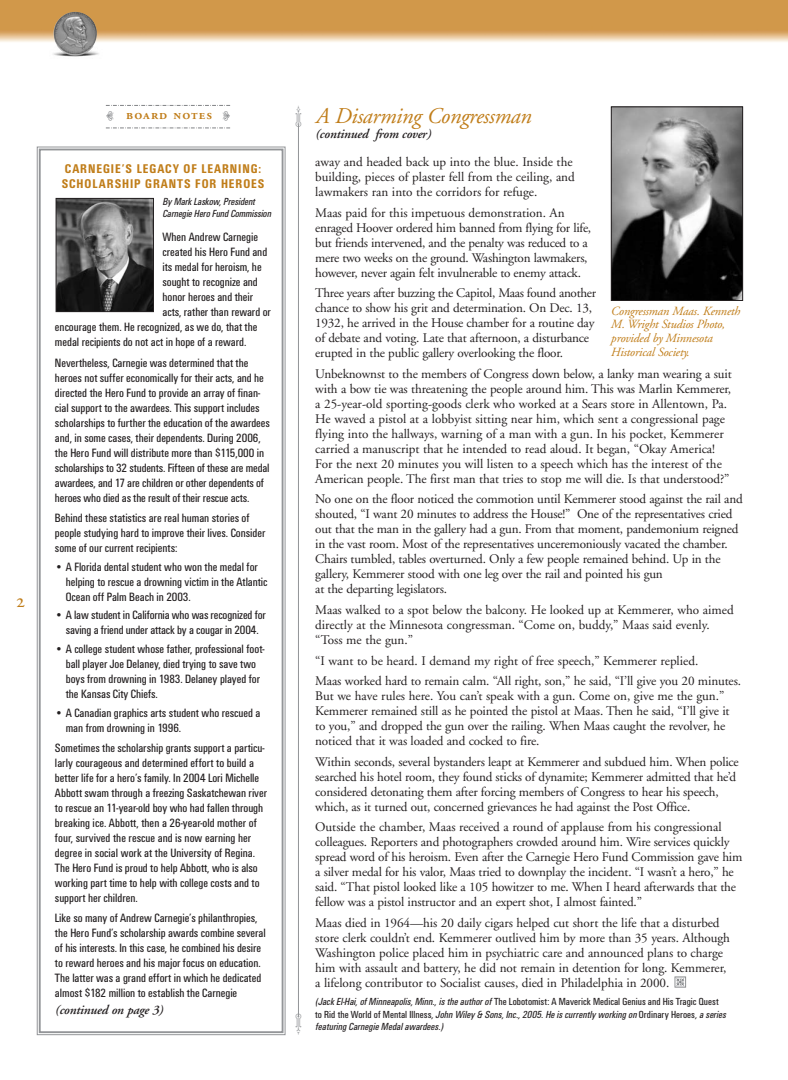
<style>
.page{position:relative;width:788px;height:1080px;background:#fff}
.page>*{position:absolute;margin:0;border:0;box-sizing:border-box;transform-origin:0 0}
.t1{font:italic 22.5px "Adobe Garamond";letter-spacing:-.015em;color:#c07d19}
.t2{font:20px "Adobe Garamond Exp";color:#c07d19}
.t3{font:600 13.75px "Adobe Garamond Exp";letter-spacing:.08em;color:#c07d19}
.t4{font:13.12px/15px "Adobe Garamond";letter-spacing:-.015em;color:#231f20}
.t5{font:700 13.12px/15px "Unitus Condensed";letter-spacing:.07em;color:#c07d19}
.t6{font:italic 600 13.12px "Adobe Garamond";letter-spacing:-.015em;color:#231f20}
.t7{font:12.5px/15px "Unitus Condensed";letter-spacing:-.005em;color:#231f20}
.t8{font:italic 12.5px/13.8px "Adobe Garamond";letter-spacing:-.015em;color:#c07d19}
.t9{font:italic 10.62px/12.5px "Unitus Condensed";color:#231f20}
.s1{font-style:normal}
</style>
<div class="page">
<img style="left:0;top:0;width:788px;height:57px">
<img style="left:49px;top:11px;width:58px;height:16px">
<div style="left:37px;top:147px;width:248px;height:888px;border:1px solid #939598"></div>
<div style="left:39px;top:149px;width:244px;height:884px;border:2px solid #939598"></div>
<svg style="left:106px;top:128px;width:124px;height:1px"></svg>
<img style="left:613px;top:109px;width:127px;height:190px">
<div style="left:611px;top:107px;width:131px;height:194px;border:1px solid #231f20"></div>
<img style="left:58px;top:200px;width:94px;height:110px">
<div style="left:56px;top:198px;width:98px;height:114px;border:1px solid #231f20"></div>
<svg style="left:674px;top:976px;width:12px;height:12px"></svg>
<hr style="left:298px;top:125px;width:1px;height:891px;background:#939598">
<svg style="left:106px;top:105px;width:124px;height:1px"></svg>
<h2 class="t2" style="left:16px;top:592px;width:10px">2</h2>
<p class="t3" style="left:126px;top:106px;width:87px">board notes</p>
<p class="t5" style="left:62px;top:162px;width:204px">CARNEGIE’S LEGACY OF LEARNING:<br>SCHOLARSHIP GRANTS FOR HEROES</p>
<p class="t9" style="left:162px;top:196px;width:110px">By Mark Laskow, President<br>Carnegie Hero Fund Commission</p>
<p class="t7" style="left:162px;top:231px;width:97px">When Andrew Carnegie</p>
<p class="t7" style="left:162px;top:246px;width:106px">created his Hero Fund and</p>
<p class="t7" style="left:162px;top:261px;width:101px">its medal for heroism, he</p>
<p class="t7" style="left:162px;top:276px;width:97px">sought to recognize and</p>
<p class="t7" style="left:162px;top:291px;width:92px">honor heroes and their</p>
<p class="t7" style="left:162px;top:306px;width:110px">acts, rather than reward or</p>
<p class="t7" style="left:55px;top:321px;width:204px">encourage them. He recognized, as we do, that the</p>
<p class="t7" style="left:55px;top:336px;width:193px">medal recipients do not act in hope of a reward.</p>
<p class="t7" style="left:55px;top:356px;width:216px">Nevertheless, Carnegie was determined that the heroes not suffer economically for their acts, and he directed the Hero Fund to provide an array of finan&shy;cial support to the awardees. This support includes scholarships to further the education of the awardees and, in some cases, their dependents. During 2006, the Hero Fund will distribute more than $115,000 in scholarships to 32 students. Fifteen of these are medal awardees, and 17 are children or other dependents of heroes who died as the result of their rescue acts.</p>
<p class="t7" style="left:55px;top:512px;width:212px">Behind these statistics are real human stories of people studying hard to improve their lives. Consider some of our current recipients:</p>
<p class="t7" style="left:66px;top:560px;width:203px;text-indent:-11px">• A Florida dental student who won the medal for helping to rescue a drowning victim in the Atlantic<br>Ocean off Palm Beach in 2003.</p>
<p class="t7" style="left:55px;top:609px;width:212px;text-align:center">• A law student in California who was recognized for saving a friend under attack by a cougar in 2004.</p>
<p class="t7" style="left:66px;top:642px;width:200px;text-indent:-11px">• A college student whose father, professional foot&shy;ball player Joe Delaney, died trying to save two boys from drowning in 1983. Delaney played for the Kansas City Chiefs.</p>
<p class="t7" style="left:66px;top:706px;width:196px;text-indent:-11px">• A Canadian graphics arts student who rescued a man from drowning in 1996.</p>
<p class="t7" style="left:55px;top:741px;width:213px">Sometimes the scholarship grants support a particu&shy;larly courageous and determined effort to build a better life for a hero’s family. In 2004 Lori Michelle Abbott swam through a freezing Saskatchewan river to rescue an 11-year-old boy who had fallen through breaking ice. Abbott, then a 26-year-old mother of four, survived the rescue and is now earning her degree in social work at the University of Regina.<br>The Hero Fund is proud to help Abbott, who is also working part time to help with college costs and to support her children.</p>
<p class="t7" style="left:55px;top:912px;width:212px">Like so many of Andrew Carnegie’s philanthropies, the Hero Fund’s scholarship awards combine several of his interests. In this case, he combined his desire to reward heroes and his major focus on education.<br>The latter was a grand effort in which he dedicated almost $182 million to establish the Carnegie</p>
<p class="t6" style="left:55px;top:1005px;width:109px">(continued on page 3)</p>
<h1 class="t1" style="left:315px;top:107px;width:217px">A Disarming Congressman</h1>
<p class="t6" style="left:315px;top:129px;width:117px">(continued from cover)</p>
<p class="t4" style="left:315px;top:156px;width:261px">away and headed back up into the blue. Inside the building, pieces of plaster fell from the ceiling, and lawmakers ran into the corridors for refuge.</p>
<p class="t4" style="left:315px;top:206px;width:277px">Maas paid for this impetuous demonstration. An enraged Hoover ordered him banned from flying for life, but friends intervened, and the penalty was reduced to a mere two weeks on the ground. Washington lawmakers, however, never again felt invulnerable to enemy attack.</p>
<p class="t4" style="left:315px;top:287px;width:282px">Three years after buzzing the Capitol, Maas found another chance to show his grit and determination. On Dec. 13, 1932, he arrived in the House chamber for a routine day of debate and voting. Late that afternoon, a disturbance erupted in the public gallery overlooking the floor.</p>
<p class="t4" style="left:315px;top:367px;width:418px">Unbeknownst to the members of Congress down below, a lanky man wearing a suit with a bow tie was threatening the people around him. This was Marlin Kemmerer, a 25-year-old sporting-goods clerk who worked at a Sears store in Allentown, Pa.<br>He waved a pistol at a lobbyist sitting near him, which sent a congressional page flying into the hallways, warning of a man with a gun. In his pocket, Kemmerer carried a manuscript that he intended to read aloud. It began, “Okay America!<br>For the next 20 minutes you will listen to a speech which has the interest of the American people. The first man that tries to stop me will die. Is that understood?”</p>
<p class="t4" style="left:315px;top:493px;width:429px">No one on the floor noticed the commotion until Kemmerer stood against the rail and shouted, “I want 20 minutes to address the House!” One of the representatives cried out that the man in the gallery had a gun. From that moment, pandemonium reigned in the vast room. Most of the representatives unceremoniously vacated the chamber.<br>Chairs tumbled, tables overturned. Only a few people remained behind. Up in the gallery, Kemmerer stood with one leg over the rail and pointed his gun<br>at the departing legislators.</p>
<p class="t4" style="left:315px;top:604px;width:420px">Maas walked to a spot below the balcony. He looked up at Kemmerer, who aimed directly at the Minnesota congressman. “Come on, buddy,” Maas said evenly. “Toss me the gun.”</p>
<p class="t4" style="left:315px;top:651px;width:427px;line-height:20.6px">“I want to be heard. I demand my right of free speech,” Kemmerer replied.<br>Maas worked hard to remain calm. “All right, son,” he said, “I’ll give you 20 minutes.</p>
<p class="t4" style="left:315px;top:690px;width:416px">But we have rules here. You can’t speak with a gun. Come on, give me the gun.” Kemmerer remained still as he pointed the pistol at Maas. Then he said, “I’ll give it to you,” and dropped the gun over the railing. When Maas caught the revolver, he noticed that it was loaded and cocked to fire.</p>
<p class="t4" style="left:315px;top:755px;width:425px">Within seconds, several bystanders leapt at Kemmerer and subdued him. When police searched his hotel room, they found sticks of dynamite; Kemmerer admitted that he’d considered detonating them after forcing members of Congress to hear his speech, which, as it turned out, concerned grievances he had against the Post Office.</p>
<p class="t4" style="left:315px;top:821px;width:428px">Outside the chamber, Maas received a round of applause from his congressional colleagues. Reporters and photographers crowded around him. Wire services quickly spread word of his heroism. Even after the Carnegie Hero Fund Commission gave him a silver medal for his valor, Maas tried to downplay the incident. “I wasn’t a hero,” he said. “That pistol looked like a 105 howitzer to me. When I heard afterwards that the fellow was a pistol instructor and an expert shot, I almost fainted.”</p>
<p class="t4" style="left:315px;top:917px;width:416px">Maas died in 1964—his 20 daily cigars helped cut short the life that a disturbed store clerk couldn’t end. Kemmerer outlived him by more than 35 years. Although Washington police placed him in psychiatric care and announced plans to charge him with assault and battery, he did not remain in detention for long. Kemmerer, a lifelong contributor to Socialist causes, died in Philadelphia in 2000.</p>
<p class="t9" style="left:315px;top:996px;width:412px">(Jack El-Hai, of Minneapolis, Minn., is the author of <span class="s1">The Lobotomist: A Maverick Medical Genius and His Tragic Quest to Rid the World of Mental Illness</span>, John Wiley &amp; Sons, Inc., 2005. He is currently working on <span class="s1">Ordinary Heroes</span>, a series featuring Carnegie Medal awardees.)</p>
<p class="t8" style="left:610px;top:305px;width:131px">Congressman Maas. Kenneth<br>M. Wright Studios Photo, provided by Minnesota<br>Historical Society.</p>
</div>
